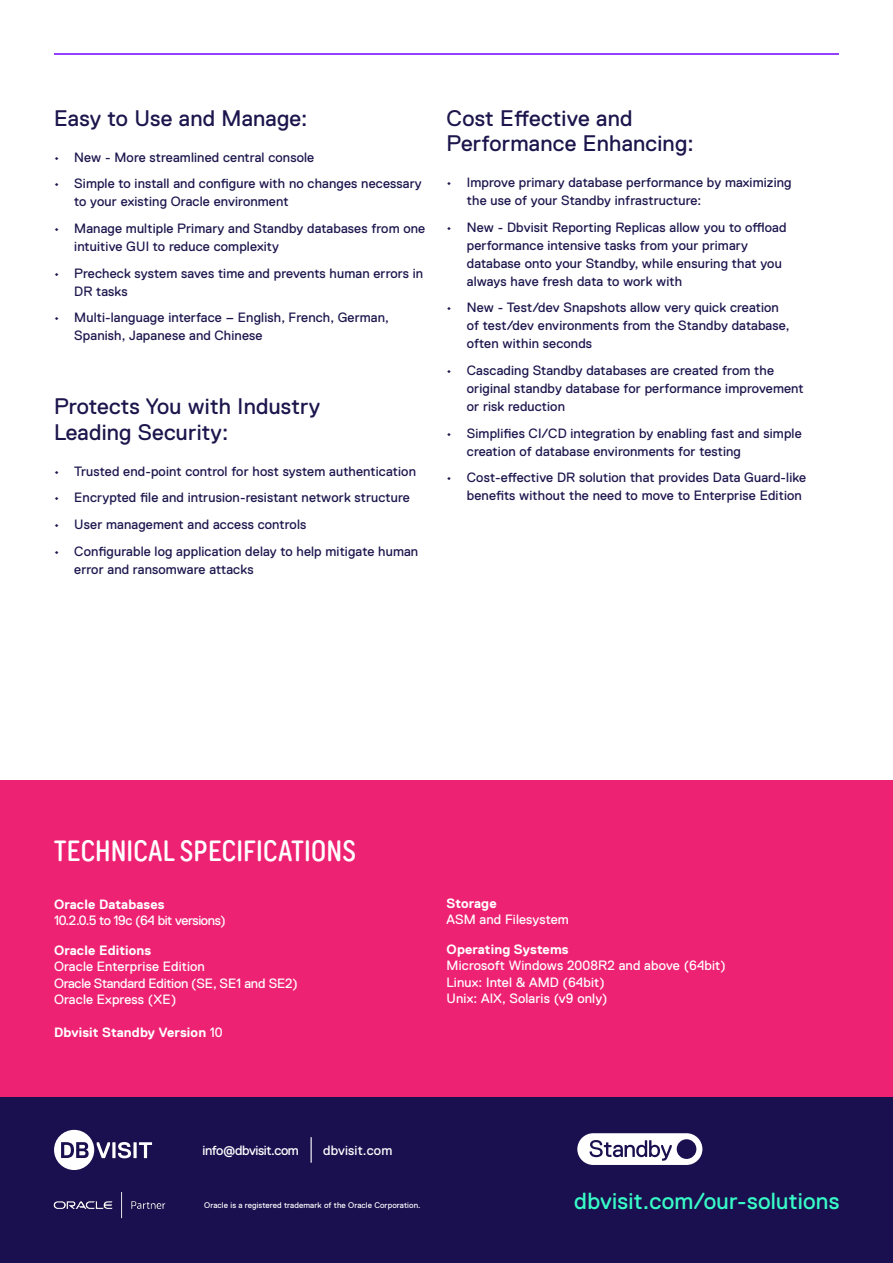
<style>
.page{position:relative;width:893px;height:1263px;background:#fff}
.page>*{position:absolute;margin:0;border:0;box-sizing:border-box;transform-origin:0 0}
.TT_Heading_2{font:500 29.25px "TT Rounds Neue Trl Cmd";letter-spacing:.005em;color:#fff}
.Replica_paragraph{font:23.25px "Replica Pro";letter-spacing:.01em;color:#38fcc7}
.Replica_heading{font:22.5px/25.5px "Replica Pro";letter-spacing:.01em;color:#1c164d}
.t1{font:13.5px/18px "Replica Pro";letter-spacing:.01em;color:#1c164d}
.Replica_paragraph-2{font:13.5px/16.5px "Replica Pro";letter-spacing:.01em;color:#fff}
.Replica_paragraph-3{font:13.5px/16.5px "Replica Pro";letter-spacing:-.01em;color:#fff}
.Replica_paragraph-4{font:13.5px/16.5px "Replica Pro";letter-spacing:-.03em;color:#fff}
.Replica_paragraph-5{font:700 13.5px "Replica Pro";letter-spacing:.01em;color:#fff}
.Replica_paragraph-6{font:8.25px "Replica Pro";letter-spacing:.01em;color:#fff}
.s1{font-weight:700}
.s2{font-weight:400}
</style>
<div class="page">
<div style="left:0;top:780px;width:893px;height:317px;background:#ee2273"></div>
<hr style="left:54px;top:53px;width:785px;height:2px;background:#7000ff">
<div style="left:0;top:1097px;width:893px;height:166px;background:#1a0f4f"></div>
<svg style="left:54px;top:1130px;width:98px;height:40px"></svg>
<div style="left:577px;top:1133px;width:125px;height:32px;background:#fff;border-radius:16px"></div>
<svg style="left:590px;top:1140px;width:82px;height:21px"></svg>
<div style="left:677px;top:1139px;width:19px;height:20px;background:#1a0f4f;border-radius:50%"></div>
<img style="left:53px;top:1192px;width:113px;height:27px">
<svg style="left:311px;top:1137px;width:1px;height:26px"></svg>
<p class="Replica_heading" style="left:54px;top:105px;width:255px">Easy to Use and Manage:</p>
<p class="t1" style="left:54px;top:148px;width:262px">• New - More streamlined central console</p>
<p class="t1" style="left:74px;top:175px;width:349px;text-indent:-20px">• Simple to install and configure with no changes necessary to your existing Oracle environment</p>
<p class="t1" style="left:74px;top:219px;width:353px;text-indent:-20px">• Manage multiple Primary and Standby databases from one intuitive GUI to reduce complexity</p>
<p class="t1" style="left:74px;top:264px;width:350px;text-indent:-20px">• Precheck system saves time and prevents human errors in<br>DR tasks</p>
<p class="t1" style="left:74px;top:309px;width:316px;text-indent:-20px">• Multi-language interface – English, French, German,<br>Spanish, Japanese and Chinese</p>
<p class="Replica_heading" style="left:54px;top:394px;width:268px">Protects You with Industry<br>Leading Security:</p>
<p class="t1" style="left:54px;top:462px;width:363px">• Trusted end-point control for host system authentication</p>
<p class="t1" style="left:54px;top:489px;width:357px">• Encrypted file and intrusion-resistant network structure</p>
<p class="t1" style="left:54px;top:515px;width:254px">• User management and access controls</p>
<p class="t1" style="left:74px;top:542px;width:345px;text-indent:-20px">• Configurable log application delay to help mitigate human error and ransomware attacks</p>
<p class="Replica_heading" style="left:447px;top:105px;width:249px">Cost Effective and<br>Performance Enhancing:</p>
<p class="t1" style="left:467px;top:173px;width:326px;text-indent:-20px">• Improve primary database performance by maximizing the use of your Standby infrastructure:</p>
<p class="t1" style="left:467px;top:218px;width:321px;text-indent:-20px">• New - Dbvisit Reporting Replicas allow you to offload performance intensive tasks from your primary database onto your Standby, while ensuring that you always have fresh data to work with</p>
<p class="t1" style="left:467px;top:299px;width:324px;text-indent:-20px">• New - Test/dev Snapshots allow very quick creation of test/dev environments from the Standby database, often within seconds</p>
<p class="t1" style="left:467px;top:361px;width:338px;text-indent:-20px">• Cascading Standby databases are created from the original standby database for performance improvement or risk reduction</p>
<p class="t1" style="left:467px;top:424px;width:336px;text-indent:-20px">• Simplifies CI/CD integration by enabling fast and simple creation of database environments for testing</p>
<p class="t1" style="left:467px;top:469px;width:341px;text-indent:-20px">• Cost-effective DR solution that provides Data Guard-like benefits without the need to move to Enterprise Edition</p>
<p class="TT_Heading_2" style="left:54px;top:832px;width:303px">TECHNICAL SPECIFICATIONS</p>
<p class="Replica_paragraph-4" style="left:54px;top:896px;width:173px"><span class="s1">Oracle Databases<br></span>10.2.0.5 to 19c (64 bit versions)</p>
<p class="Replica_paragraph-3" style="left:54px;top:942px;width:245px"><span class="s1">Oracle Editions<br></span>Oracle Enterprise Edition<br>Oracle Standard Edition (SE, SE1 and SE2)<br>Oracle Express (XE)</p>
<p class="Replica_paragraph-5" style="left:54px;top:1025px;width:170px">Dbvisit Standby Version <span class="s2">10</span></p>
<p class="Replica_paragraph-4" style="left:203px;top:1142px;width:98px">info@dbvisit.com</p>
<p class="Replica_paragraph-2" style="left:323px;top:1142px;width:71px">dbvisit.com</p>
<p class="Replica_paragraph-2" style="left:447px;top:895px;width:124px"><span class="s1">Storage<br></span>ASM and Filesystem</p>
<p class="Replica_paragraph-2" style="left:447px;top:941px;width:281px"><span class="s1">Operating Systems<br></span>Microsoft Windows 2008R2 and above (64bit)<br>Linux: Intel &amp; AMD (64bit)<br>Unix: AIX, Solaris (v9 only)</p>
<p class="Replica_paragraph-6" style="left:204px;top:1200px;width:218px">Oracle is a registered trademark of the Oracle Corporation.</p>
<p class="Replica_paragraph" style="left:574px;top:1188px;width:267px">dbvisit.com/our-solutions</p>
</div>
